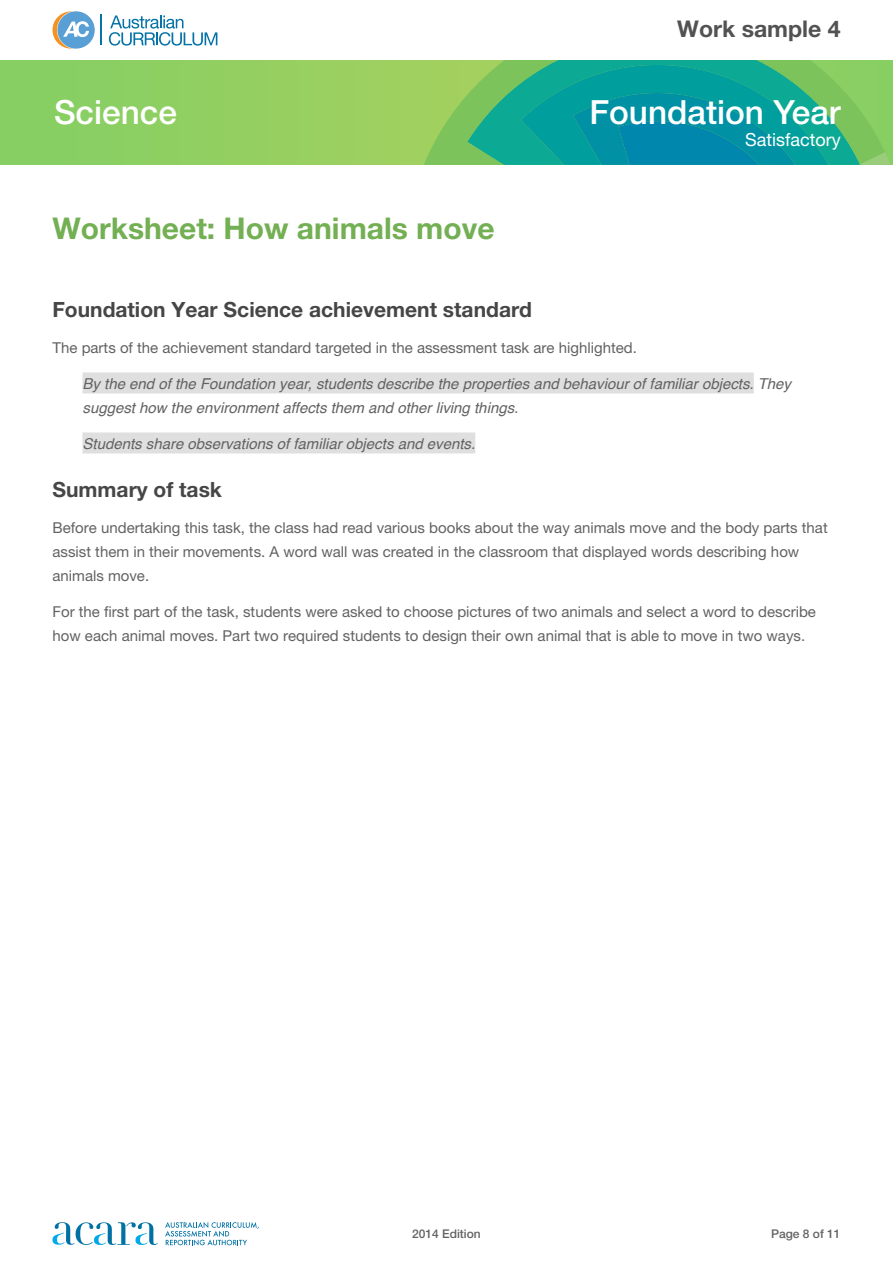
<style>
.page{position:relative;width:893px;height:1263px;background:#fff}
.page>*{position:absolute;margin:0;border:0;box-sizing:border-box;transform-origin:0 0}
.t1{font:500 33.3px "Helvetica Neue LT Pro";color:#fff}
.t2{font:700 30px "Helvetica Neue LT Pro";color:#73af53}
.t3{font:700 23.1px "Helvetica Neue LT Pro";color:#525252}
.t4{font:700 21px "Helvetica Neue LT Pro";color:#464646}
.t5{font:18px "Helvetica Neue LT Pro";color:#fff}
.t6{font:15px/24px "Helvetica Neue LT Pro";color:#626262}
.t7{font:italic 15px/24px "Helvetica";color:#626262}
.t8{font:500 12px "Helvetica Neue LT Pro";color:#626262}
</style>
<div class="page">
<div style="left:0;top:60px;width:893px;height:105px;background:linear-gradient(to bottom,#92cf62,#92cf62)"></div>
<svg style="left:417px;top:60px;width:50px;height:105px;background:#95cb5e"></svg>
<svg style="left:467px;top:60px;width:426px;height:105px;background:#24a78d"></svg>
<svg style="left:53px;top:11px;width:37px;height:38px"></svg>
<div style="left:57px;top:11px;width:38px;height:38px;background:#589fd6;border-radius:50%"></div>
<svg style="left:63px;top:21px;width:26px;height:16px"></svg>
<svg style="left:109px;top:15px;width:108px;height:31px"></svg>
<hr style="left:101px;top:14px;width:1px;height:31px;background:#0573a7">
<svg style="left:165px;top:1222px;width:94px;height:23px"></svg>
<svg style="left:53px;top:1222px;width:105px;height:23px"></svg>
<div style="left:82px;top:372px;width:672px;height:21px;background:#dfdfdf"></div>
<div style="left:82px;top:432px;width:393px;height:21px;background:#dfdfdf"></div>
<h3 class="t3" style="left:677px;top:15px;width:165px">Work sample 4</h3>
<h1 class="t1" style="left:54px;top:93px;width:124px">Science</h1>
<h1 class="t1" style="left:589px;top:92px;width:253px">Foundation Year</h1>
<p class="t5" style="left:745px;top:128px;width:97px">Satisfactory</p>
<h2 class="t2" style="left:52px;top:210px;width:444px">Worksheet: How animals move</h2>
<h3 class="t4" style="left:52px;top:296px;width:481px">Foundation Year Science achievement standard</h3>
<p class="t6" style="left:52px;top:335px;width:586px">The parts of the achievement standard targeted in the assessment task are highlighted.</p>
<p class="t7" style="left:82px;top:372px;width:710px">By the end of the Foundation year, students describe the properties and behaviour of familiar objects. They suggest how the environment affects them and other living things.</p>
<p class="t7" style="left:82px;top:432px;width:394px">Students share observations of familiar objects and events.</p>
<h3 class="t4" style="left:52px;top:476px;width:171px">Summary of task</h3>
<p class="t6" style="left:52px;top:515px;width:777px">Before undertaking this task, the class had read various books about the way animals move and the body parts that assist them in their movements. A word wall was created in the classroom that displayed words describing how animals move.</p>
<p class="t6" style="left:52px;top:599px;width:765px">For the first part of the task, students were asked to choose pictures of two animals and select a word to describe how each animal moves. Part two required students to design their own animal that is able to move in two ways.</p>
<p class="t8" style="left:412px;top:1226px;width:70px">2014 Edition</p>
<p class="t8" style="left:771px;top:1226px;width:71px">Page 8 of 11</p>
</div>
